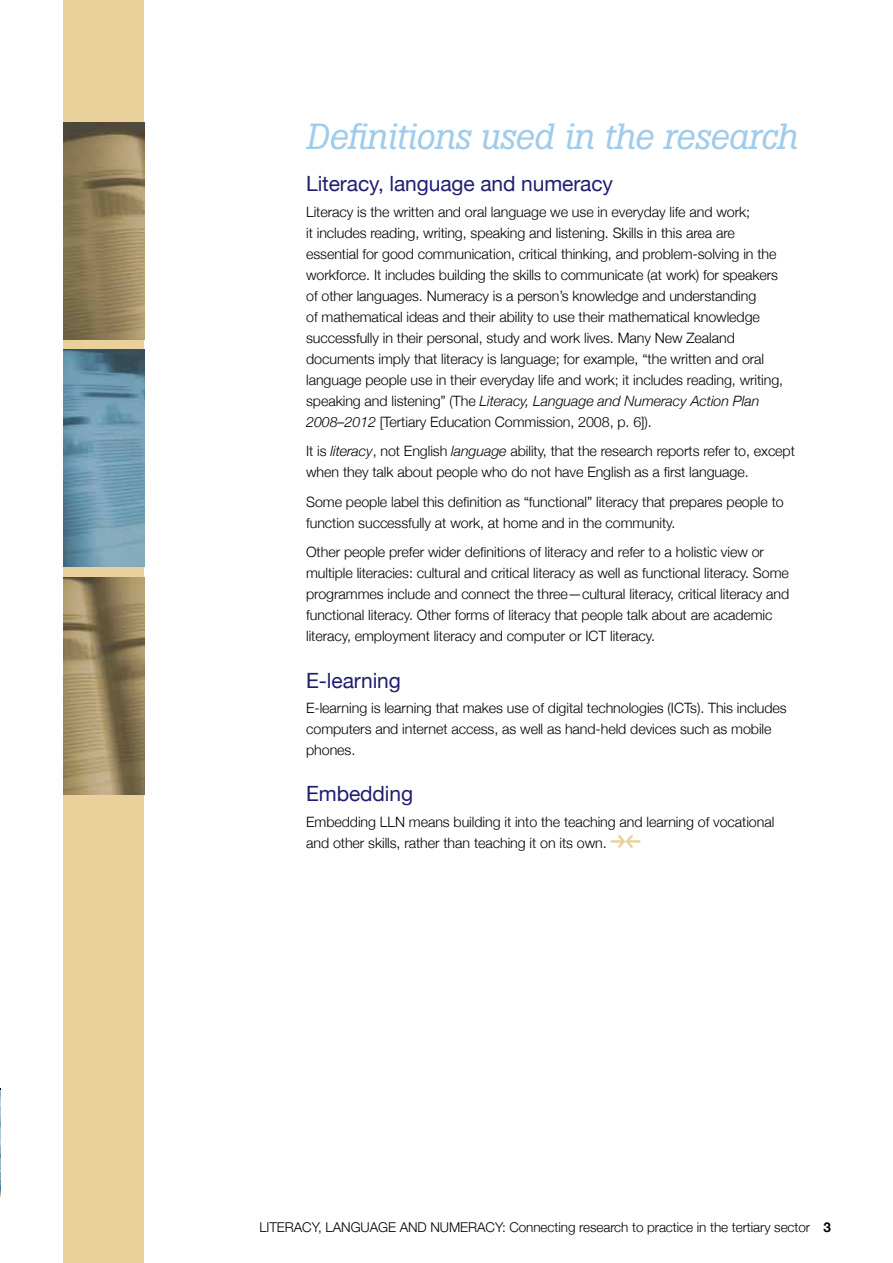
<style>
.page{position:relative;width:893px;height:1263px;background:#fff}
.page>*{position:absolute;margin:0;border:0;box-sizing:border-box;transform-origin:0 0}
.t1{font:italic 36px "Boton";letter-spacing:-.01em;color:#9fcbed}
.t2{font:21px "Helvetica Neue";letter-spacing:-.005em;color:#211d70}
.t3{font:300 14.25px/21px "Helvetica Neue";letter-spacing:-.005em;color:#000}
.t4{font:300 13.5px "Helvetica Neue";letter-spacing:-.005em;color:#000}
.s1{font-style:italic}
.s2{font-weight:700}
</style>
<div class="page">
<img style="left:0;top:1089px;width:1px;height:107px">
<svg style="left:611px;top:835px;width:29px;height:13px"></svg>
<div style="left:64px;top:0;width:80px;height:1263px;background:#ead09a"></div>
<img style="left:64px;top:350px;width:80px;height:217px">
<img style="left:64px;top:122px;width:80px;height:217px">
<img style="left:64px;top:577px;width:80px;height:217px">
<h1 class="t1" style="left:306px;top:116px;width:493px">Definitions used in the research</h1>
<h2 class="t2" style="left:306px;top:171px;width:308px">Literacy, language and numeracy</h2>
<p class="t3" style="left:306px;top:201px;width:479px">Literacy is the written and oral language we use in everyday life and work;<br>it includes reading, writing, speaking and listening. Skills in this area are essential for good communication, critical thinking, and problem-solving in the workforce. It includes building the skills to communicate (at work) for speakers of other languages. Numeracy is a person’s knowledge and understanding<br>of mathematical ideas and their ability to use their mathematical knowledge successfully in their personal, study and work lives. Many New Zealand documents imply that literacy is language; for example, “the written and oral language people use in their everyday life and work; it includes reading, writing, speaking and listening” (The <span class="s1">Literacy, Language and Numeracy Action Plan 2008–2012</span> [Tertiary Education Commission, 2008, p. 6]).</p>
<p class="t3" style="left:306px;top:440px;width:490px">It is <span class="s1">literacy</span>, not English <span class="s1">language</span> ability, that the research reports refer to, except when they talk about people who do not have English as a first language.</p>
<p class="t3" style="left:306px;top:491px;width:479px">Some people label this definition as “functional” literacy that prepares people to function successfully at work, at home and in the community.</p>
<p class="t3" style="left:306px;top:541px;width:485px">Other people prefer wider definitions of literacy and refer to a holistic view or multiple literacies: cultural and critical literacy as well as functional literacy. Some programmes include and connect the three—cultural literacy, critical literacy and functional literacy. Other forms of literacy that people talk about are academic literacy, employment literacy and computer or ICT literacy.</p>
<h2 class="t2" style="left:306px;top:668px;width:96px">E-learning</h2>
<p class="t3" style="left:306px;top:697px;width:482px">E-learning is learning that makes use of digital technologies (ICTs). This includes computers and internet access, as well as hand-held devices such as mobile phones.</p>
<h2 class="t2" style="left:306px;top:781px;width:108px">Embedding</h2>
<p class="t3" style="left:306px;top:811px;width:470px">Embedding LLN means building it into the teaching and learning of vocational and other skills, rather than teaching it on its own.</p>
<p class="t4" style="left:259px;top:1219px;width:200px">Literacy, lan guage and n umer</p>
<p class="t4" style="left:477px;top:1219px;width:355px">acy: Connecting research to practice in the tertiary sector <span class="s2">3</span></p>
</div>
